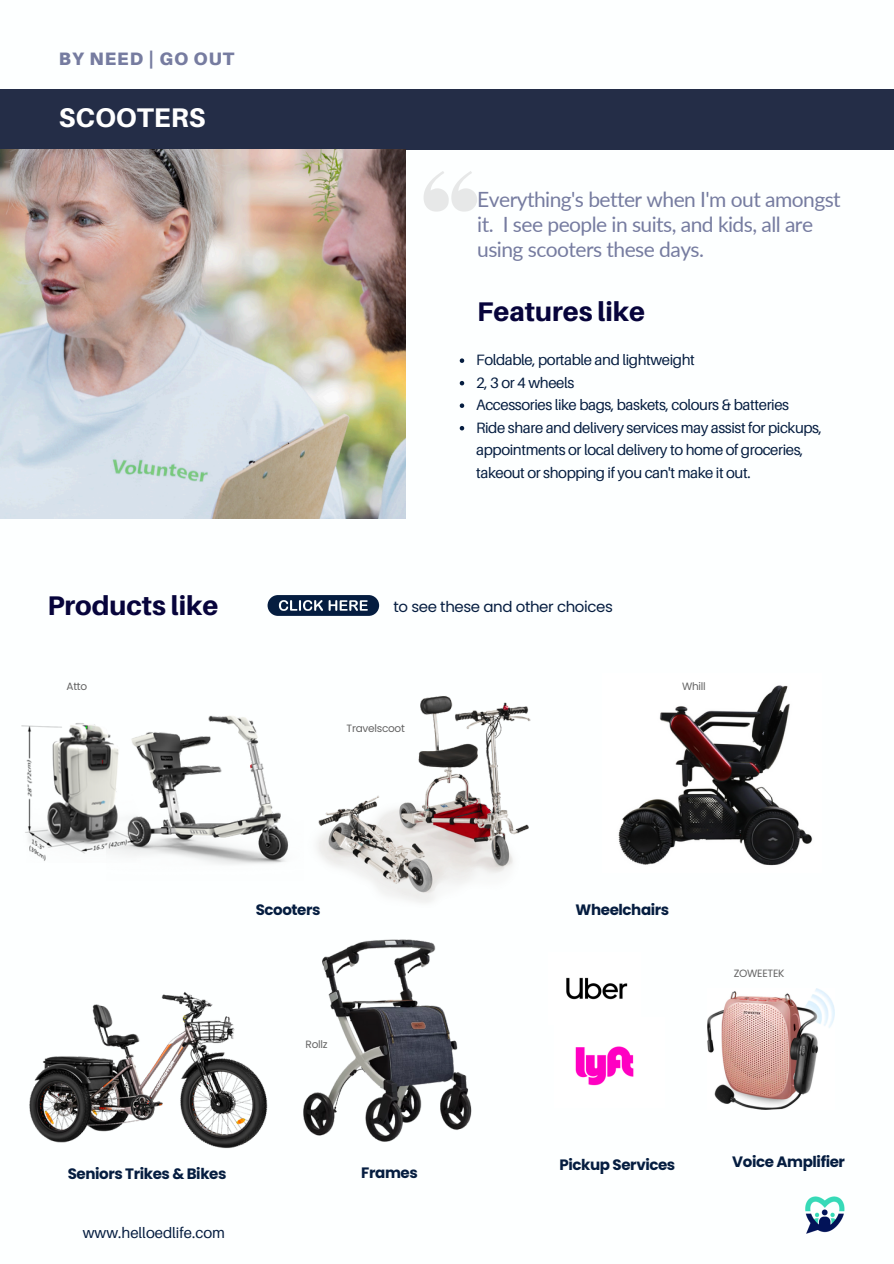
<style>
.page{position:relative;width:894px;height:1264px;background:#fff}
.page>*{position:absolute;margin:0;border:0;box-sizing:border-box;transform-origin:0 0}
.t1{font:800 27px "Aileron";color:#07043b}
.t2{font:800 27px "Aileron";color:#fff}
.t3{font:21px/24.8px "Lato";letter-spacing:-.025em;color:#767ca0}
.t4{font:900 18px "Aileron";letter-spacing:.06em;color:#767ca0}
.t5{font:15px/22.5px "Aileron";letter-spacing:-.025em;color:#051d40}
.t6{font:700 15px "Poppins";letter-spacing:-.025em;color:#051d40}
.t7{font:15px "Poppins";letter-spacing:-.025em;color:#051d40}
.t8{font:15px "Aileron";color:#051d40}
.t9{font:10.5px "Poppins";letter-spacing:-.025em;color:#646464}
</style>
<div class="page">
<div style="left:0;top:89px;width:893px;height:60px;background:#242d47"></div>
<img style="left:0;top:149px;width:405px;height:369px">
<img style="left:147px;top:715px;width:142px;height:150px">
<img style="left:21px;top:723px;width:126px;height:138px">
<img style="left:317px;top:696px;width:214px;height:207px">
<img style="left:618px;top:685px;width:195px;height:181px">
<img style="left:29px;top:992px;width:239px;height:157px">
<img style="left:303px;top:939px;width:169px;height:203px">
<img style="left:566px;top:977px;width:62px;height:23px">
<img style="left:805px;top:1196px;width:40px;height:38px">
<svg style="left:423px;top:171px;width:54px;height:40px"></svg>
<svg style="left:267px;top:595px;width:112px;height:21px;background:#3b4e69"></svg>
<img style="left:575px;top:1046px;width:59px;height:40px">
<img style="left:707px;top:988px;width:127px;height:121px">
<svg style="left:459px;top:358px;width:5px;height:5px"></svg>
<svg style="left:459px;top:381px;width:5px;height:4px"></svg>
<svg style="left:459px;top:403px;width:5px;height:5px"></svg>
<svg style="left:459px;top:426px;width:5px;height:4px"></svg>
<h5 class="t4" style="left:59px;top:47px;width:177px">BY NEED | GO OUT</h5>
<p class="t2" style="left:59px;top:101px;width:148px">SCOOTERS</p>
<p class="t1" style="left:47px;top:589px;width:172px">Products like</p>
<h5 class="t9" style="left:66px;top:679px;width:22px">Atto</h5>
<p class="t3" style="left:477px;top:187px;width:365px">Everything's better when I'm out amongst it. I see people in suits, and kids, all are using scooters these days.</p>
<p class="t1" style="left:477px;top:294px;width:169px">Features like</p>
<p class="t5" style="left:476px;top:348px;width:220px">Foldable, portable and lightweight</p>
<p class="t5" style="left:476px;top:371px;width:99px">2, 3 or 4 wheels</p>
<p class="t5" style="left:476px;top:393px;width:314px">Accessories like bags, baskets, colours &amp; batteries</p>
<p class="t5" style="left:476px;top:416px;width:347px">Ride share and delivery services may assist for pickups, appointments or local delivery to home of groceries, takeout or shopping if you can't make it out.</p>
<p class="t7" style="left:393px;top:596px;width:221px">to see these and other choices</p>
<h5 class="t9" style="left:346px;top:720px;width:60px">Travelscoot</h5>
<p class="t9" style="left:681px;top:679px;width:25px">Whill</p>
<h6 class="t6" style="left:255px;top:899px;width:66px">Scooters</h6>
<p class="t9" style="left:305px;top:1037px;width:24px">Rollz</p>
<h5 class="t6" style="left:575px;top:899px;width:95px">Wheelchairs</h5>
<p class="t9" style="left:733px;top:966px;width:52px">ZOWEETEK</p>
<h5 class="t6" style="left:68px;top:1163px;width:160px">Seniors Trikes &amp; Bikes</h5>
<p class="t6" style="left:361px;top:1161px;width:58px">Frames</p>
<p class="t6" style="left:559px;top:1153px;width:117px">Pickup Services</p>
<h5 class="t8" style="left:83px;top:1223px;width:144px">www.helloedlife.com</h5>
<p class="t6" style="left:732px;top:1151px;width:114px">Voice Amplifier</p>
</div>
